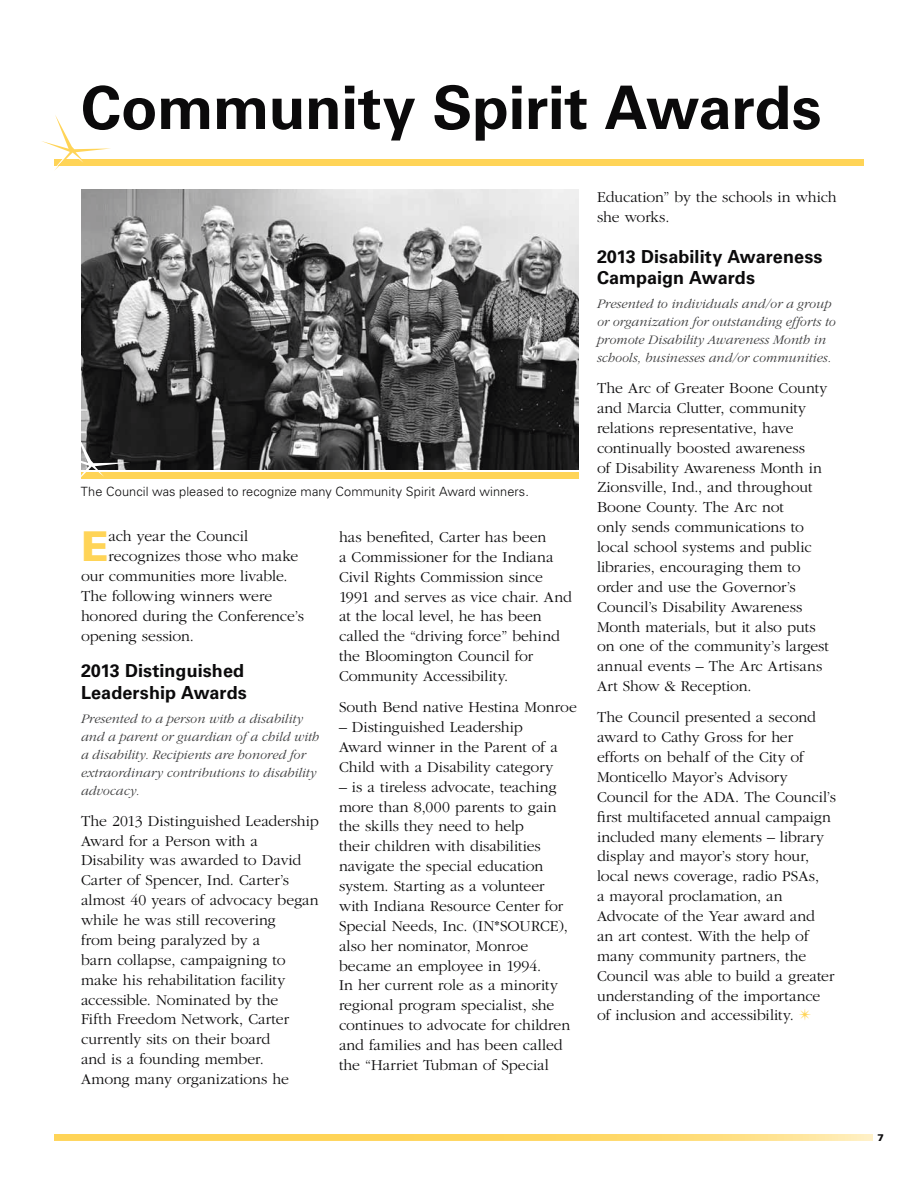
<style>
.page{position:relative;width:918px;height:1188px;background:#fff}
.page>*{position:absolute;margin:0;border:0;box-sizing:border-box;transform-origin:0 0}
.t1{font:700 60px "Univers";letter-spacing:-.005em;color:#0b0a0b}
.t2{font:900 41.25px "Univers";color:#ffd457}
.t3{font:700 18px/21.8px "Univers";letter-spacing:.005em;color:#0b0a0b}
.t4{font:300 15.75px/20px "Garamond";color:#0b0a0b}
.t5{font:italic 300 13.5px/18px "Garamond";letter-spacing:.005em;color:#3b3b3c}
.t6{font:300 12.75px "Univers";letter-spacing:.01em;color:#0b0a0b}
.t7{font:900 9.75px "Univers";color:#0b0a0b}
.s1{color:#ffd457}
</style>
<div class="page">
<div style="left:54px;top:159px;width:810px;height:7px;background:#ffd457"></div>
<svg style="left:42px;top:115px;width:69px;height:55px"></svg>
<img style="left:81px;top:189px;width:498px;height:280px">
<div style="left:81px;top:472px;width:498px;height:7px;background:#ffd457"></div>
<svg style="left:81px;top:429px;width:49px;height:48px"></svg>
<svg style="left:54px;top:1134px;width:819px;height:7px;background:#ffd96b"></svg>
<h1 class="t1" style="left:81px;top:73px;width:742px">Community Spirit Awards</h1>
<p class="t6" style="left:81px;top:484px;width:450px">The Council was pleased to recognize many Community Spirit Award winners.</p>
<h2 class="t2" style="left:81px;top:521px;width:29px">E</h2>
<p class="t4" style="left:108px;top:527px;width:141px">ach year the Council</p>
<p class="t4" style="left:108px;top:547px;width:191px">recognizes those who make</p>
<p class="t4" style="left:81px;top:567px;width:208px">our communities more livable.</p>
<p class="t4" style="left:81px;top:586px;width:193px">The following winners were</p>
<p class="t4" style="left:81px;top:606px;width:224px">honored during the Conference’s</p>
<p class="t4" style="left:81px;top:626px;width:114px">opening session.</p>
<p class="t3" style="left:81px;top:660px;width:167px">2013 Distinguished<br>Leadership Awards</p>
<p class="t5" style="left:81px;top:710px;width:240px">Presented to a person with a disability and a parent or guardian of a child with a disability. Recipients are honored for extraordinary contributions to disability advocacy.</p>
<p class="t4" style="left:81px;top:811px;width:239px">The 2013 Distinguished Leadership<br>Award for a Person with a<br>Disability was awarded to David<br>Carter of Spencer, Ind. Carter’s almost 40 years of advocacy began while he was still recovering<br>from being paralyzed by a<br>barn collapse, campaigning to make his rehabilitation facility accessible. Nominated by the<br>Fifth Freedom Network, Carter currently sits on their board<br>and is a founding member.<br>Among many organizations he</p>
<p class="t4" style="left:339px;top:527px;width:235px">has benefited, Carter has been<br>a Commissioner for the Indiana<br>Civil Rights Commission since<br>1991 and serves as vice chair. And at the local level, he has been called the “driving force” behind the Bloomington Council for<br>Community Accessibility.</p>
<p class="t4" style="left:339px;top:698px;width:239px">South Bend native Hestina Monroe</p>
<p class="t4" style="left:339px;top:717px;width:220px">– Distinguished Leadership<br>Award winner in the Parent of a<br>Child with a Disability category</p>
<p class="t4" style="left:339px;top:777px;width:233px">– is a tireless advocate, teaching more than 8,000 parents to gain the skills they need to help<br>their children with disabilities navigate the special education system. Starting as a volunteer with Indiana Resource Center for<br>Special Needs, Inc. (IN*SOURCE), also her nominator, Monroe became an employee in 1994.<br>In her current role as a minority regional program specialist, she continues to advocate for children and families and has been called the “Harriet Tubman of Special</p>
<p class="t4" style="left:597px;top:187px;width:241px">Education” by the schools in which she works.</p>
<p class="t3" style="left:597px;top:245px;width:227px">2013 Disability Awareness<br>Campaign Awards</p>
<p class="t5" style="left:597px;top:295px;width:240px">Presented to individuals and/or a group or organization for outstanding efforts to promote Disability Awareness Month in schools, businesses and/or communities.</p>
<p class="t4" style="left:597px;top:378px;width:234px">The Arc of Greater Boone County and Marcia Clutter, community relations representative, have continually boosted awareness<br>of Disability Awareness Month in<br>Zionsville, Ind., and throughout<br>Boone County. The Arc not<br>only sends communications to local school systems and public libraries, encouraging them to order and use the Governor’s<br>Council’s Disability Awareness<br>Month materials, but it also puts on one of the community’s largest annual events – The Arc Artisans<br>Art Show &amp; Reception.</p>
<p class="t4" style="left:597px;top:708px;width:240px">The Council presented a second award to Cathy Gross for her efforts on behalf of the City of<br>Monticello Mayor’s Advisory<br>Council for the ADA. The Council’s first multifaceted annual campaign included many elements – library display and mayor’s story hour, local news coverage, radio PSAs,<br>a mayoral proclamation, an<br>Advocate of the Year award and<br>an art contest. With the help of many community partners, the<br>Council was able to build a greater understanding of the importance of inclusion and accessibility. <span class="s1">✴</span></p>
<p class="t7" style="left:878px;top:1131px;width:8px">7</p>
</div>
